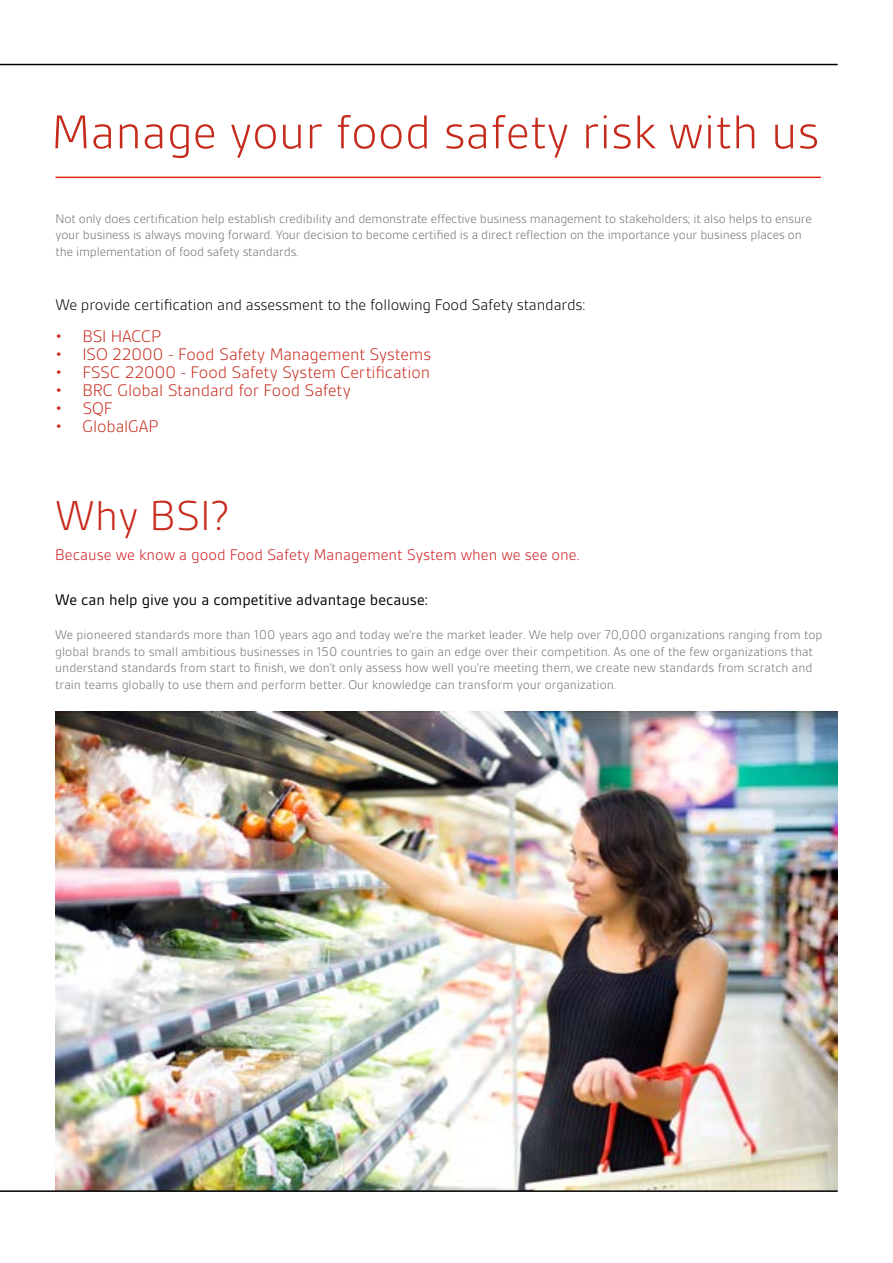
<style>
.page{position:relative;width:893px;height:1263px;background:#fff}
.page>*{position:absolute;margin:0;border:0;box-sizing:border-box;transform-origin:0 0}
.t1{font:300 51px "BSI Gesta";color:#c62a1b}
.t2{font:300 45px "BSI Gesta";color:#c62a1b}
.t3{font:300 18px "BSI Gesta";letter-spacing:-.01em;color:#c62a1b}
.t4{font:300 16.5px "BSI Gesta";letter-spacing:-.01em;color:#000}
.t5{font:300 16.5px "BSI Gesta";color:#cd171a}
.t6{font:16.5px "BSI Gesta";color:#000}
.t7{font:300 13.5px/16.5px "BSI Gesta";color:#6d6f71}
</style>
<div class="page">
<hr style="left:0;top:64px;width:838px;height:1px;background:#000">
<hr style="left:56px;top:177px;width:765px;height:1px;background:#e42313">
<img style="left:55px;top:711px;width:783px;height:479px">
<hr style="left:0;top:1190px;width:838px;height:2px;background:#000">
<h1 class="t1" style="left:51px;top:106px;width:770px">Manage your food safety risk with us</h1>
<p class="t7" style="left:56px;top:210px;width:758px">Not only does certification help establish credibility and demonstrate effective business management to stakeholders; it also helps to ensure your business is always moving forward. Your decision to become certified is a direct reflection on the importance your business places on the implementation of food safety standards.</p>
<p class="t4" style="left:56px;top:296px;width:531px">We provide certification and assessment to the following Food Safety standards:</p>
<h3 class="t3" style="left:56px;top:327px;width:107px">• BSI HACCP</h3>
<h3 class="t3" style="left:56px;top:345px;width:377px">• ISO 22000 - Food Safety Management Systems</h3>
<h3 class="t3" style="left:56px;top:363px;width:376px">• FSSC 22000 - Food Safety System Certification</h3>
<h3 class="t3" style="left:56px;top:381px;width:297px">• BRC Global Standard for Food Safety</h3>
<h3 class="t3" style="left:56px;top:399px;width:59px">• SQF</h3>
<h3 class="t3" style="left:56px;top:417px;width:104px">• GlobalGAP</h3>
<h2 class="t2" style="left:55px;top:493px;width:176px">Why BSI?</h2>
<p class="t5" style="left:55px;top:546px;width:526px">Because we know a good Food Safety Management System when we see one.</p>
<p class="t6" style="left:55px;top:591px;width:374px">We can help give you a competitive advantage because:</p>
<p class="t7" style="left:55px;top:627px;width:769px">We pioneered standards more than 100 years ago and today we’re the market leader. We help over 70,000 organizations ranging from top global brands to small ambitious businesses in 150 countries to gain an edge over their competition. As one of the few organizations that understand standards from start to finish, we don’t only assess how well you’re meeting them, we create new standards from scratch and train teams globally to use them and perform better. Our knowledge can transform your organization.</p>
</div>
